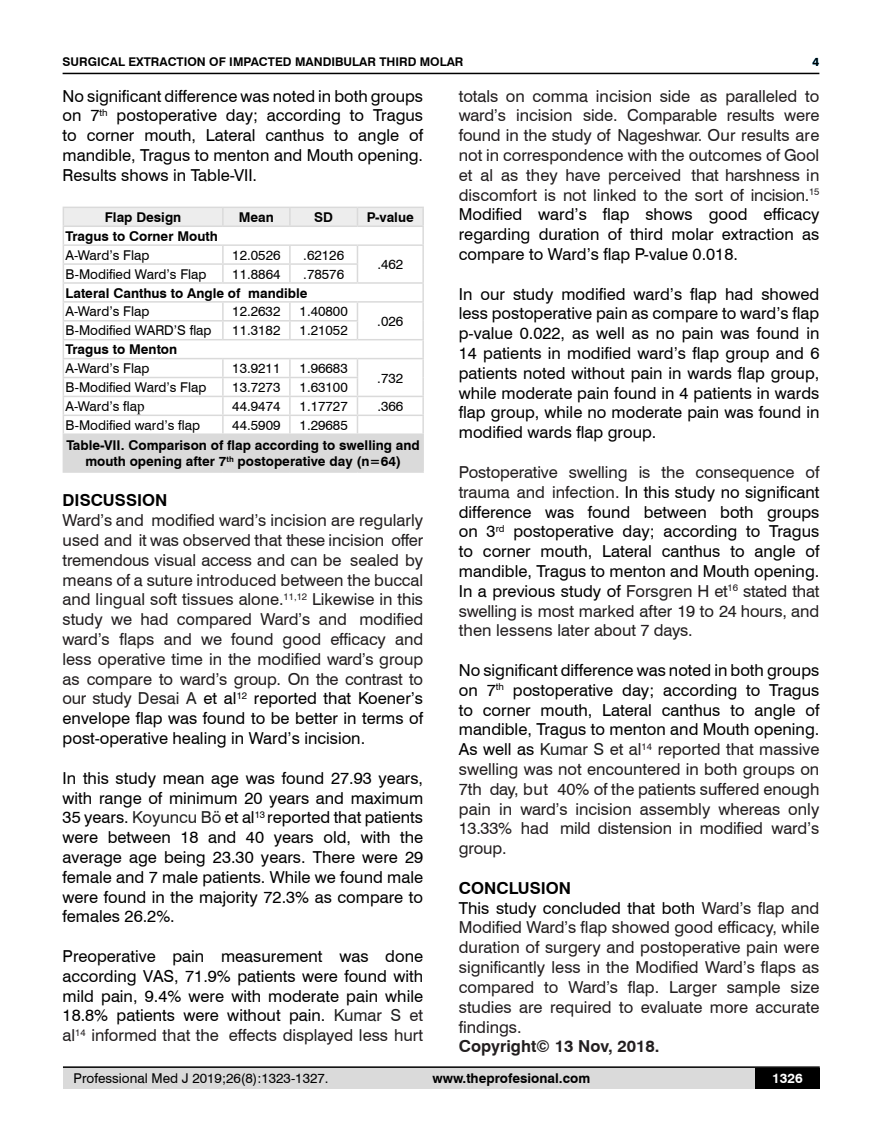
<style>
.page{position:relative;width:882px;height:1145px;background:#fff}
.page>*{position:absolute;margin:0;border:0;box-sizing:border-box;transform-origin:0 0}
.t1{font:16.5px/19.8px "Swiss 721 BT";color:#231f20;text-align:justify}
.t2{font:16.5px/19.8px "Swiss 721 BT";color:#000;text-align:justify}
.t3{font:700 16.5px "Swiss 721 BT";color:#231f20}
.t4{font:700 16.5px "Swiss 721 BT";color:#000}
.t5{font:13.5px "Swiss 721 BT";color:#000}
.t6{font:700 13.5px/16.2px "Swiss 721 BT";color:#000;text-align:center}
.t7{font:700 13.5px "Swiss 721 BT";color:#fff}
.t8{font:700 12px "Swiss 721 BT";color:#000}
.s1{font-family:"Times New Roman";font-size:15px}
.s2{color:#222}
.s3{color:#000}
.s4{color:#231f20}
.s5{font-weight:700;color:#000}
</style>
<div class="page">
<div style="left:63px;top:1067px;width:756px;height:21px;background:#dadada"></div>
<hr style="left:63px;top:1066px;width:756px;height:2px;background:#000">
<hr style="left:63px;top:73px;width:756px;height:1px;background:#000">
<div style="left:754px;top:1068px;width:65px;height:20px;background:#000"></div>
<div style="left:63px;top:434px;width:360px;height:38px;background:#dadada"></div>
<svg style="left:63px;top:207px;width:360px;height:226px"></svg>
<hr style="left:63px;top:433px;width:160px;height:2px;background:#dadada">
<hr style="left:223px;top:433px;width:67px;height:2px;background:#dadada">
<hr style="left:290px;top:433px;width:67px;height:2px;background:#dadada">
<hr style="left:357px;top:433px;width:66px;height:2px;background:#dadada">
<hr style="left:63px;top:471px;width:160px;height:2px;background:#dadada">
<hr style="left:223px;top:471px;width:67px;height:2px;background:#dadada">
<hr style="left:290px;top:471px;width:67px;height:2px;background:#dadada">
<hr style="left:357px;top:471px;width:66px;height:2px;background:#dadada">
<p class="t8" style="left:63px;top:53px;width:402px">SURGICAL EXTRACTION OF IMPACTED MANDIBULAR THIRD MOLAR</p>
<p class="t8" style="left:812px;top:53px;width:8px">4</p>
<p class="t2" style="left:63px;top:85px;width:362px">No significant difference was noted in both groups on 7<sup>th</sup> postoperative day; according to Tragus to corner mouth, Lateral canthus to angle of mandible, Tragus to menton and Mouth opening.<br>Results shows in Table-VII.</p>
<p class="t6" style="left:105px;top:209px;width:78px">Flap Design</p>
<p class="t6" style="left:239px;top:209px;width:37px">Mean</p>
<p class="t6" style="left:314px;top:209px;width:20px">SD</p>
<p class="t6" style="left:366px;top:209px;width:48px">P-value</p>
<p class="t6" style="left:66px;top:227px;width:154px">Tragus to Corner Mouth</p>
<p class="t5" style="left:66px;top:246px;width:85px">A-Ward’s Flap</p>
<p class="t5" style="left:232px;top:246px;width:50px">12.0526</p>
<p class="t5" style="left:303px;top:246px;width:42px">.62126</p>
<p class="t5" style="left:377px;top:255px;width:27px">.462</p>
<p class="t5" style="left:66px;top:264px;width:142px">B-Modified Ward’s Flap</p>
<p class="t5" style="left:232px;top:264px;width:50px">11.8864</p>
<p class="t5" style="left:303px;top:264px;width:42px">.78576</p>
<p class="t6" style="left:66px;top:284px;width:243px">Lateral Canthus to Angle of mandible</p>
<p class="t5" style="left:66px;top:302px;width:85px">A-Ward’s Flap</p>
<p class="t5" style="left:232px;top:302px;width:50px">12.2632</p>
<p class="t5" style="left:299px;top:302px;width:50px">1.40800</p>
<p class="t5" style="left:377px;top:312px;width:27px">.026</p>
<p class="t5" style="left:66px;top:321px;width:147px">B-Modified WARD’S flap</p>
<p class="t5" style="left:232px;top:321px;width:50px">11.3182</p>
<p class="t5" style="left:299px;top:321px;width:50px">1.21052</p>
<p class="t6" style="left:66px;top:341px;width:113px">Tragus to Menton</p>
<p class="t5" style="left:66px;top:359px;width:85px">A-Ward’s Flap</p>
<p class="t5" style="left:232px;top:359px;width:50px">13.9211</p>
<p class="t5" style="left:299px;top:359px;width:50px">1.96683</p>
<p class="t5" style="left:377px;top:368px;width:27px">.732</p>
<p class="t5" style="left:66px;top:378px;width:142px">B-Modified Ward’s Flap</p>
<p class="t5" style="left:232px;top:378px;width:50px">13.7273</p>
<p class="t5" style="left:299px;top:378px;width:50px">1.63100</p>
<p class="t5" style="left:66px;top:397px;width:81px">A-Ward’s fla<span class="s1">p</span></p>
<p class="t5" style="left:232px;top:397px;width:50px">44.9474</p>
<p class="t5" style="left:299px;top:397px;width:50px">1.17727</p>
<p class="t5" style="left:377px;top:397px;width:27px">.366</p>
<p class="t5" style="left:66px;top:416px;width:136px">B-Modified ward’s flap</p>
<p class="t5" style="left:232px;top:416px;width:50px">44.5909</p>
<p class="t5" style="left:299px;top:416px;width:50px">1.29685</p>
<p class="t6" style="left:67px;top:437px;width:354px">Table-VII. Comparison of flap according to swelling and mouth opening after 7<sup>th</sup> postoperative day (n=64)</p>
<p class="t4" style="left:63px;top:489px;width:106px">DISCUSSION</p>
<p class="t1" style="left:63px;top:510px;width:362px">Ward’s and modified ward’s incision are regularly used and it was observed that these incision offer tremendous visual access and can be sealed by means of a suture introduced between the buccal and lingual soft tissues alone.<sup>11,12</sup> Likewise in this study we had compared Ward’s and modified ward’s flaps and we found good efficacy and less operative time in the modified ward’s group as compare to ward’s group. On the contrast to our study <span class="s2">Desai A</span> <span class="s3">et al</span><sup>12</sup> <span class="s3">reported that Koener’s envelope flap was found to be better in terms of post-operative healing in Ward’s incision.</span></p>
<p class="t2" style="left:63px;top:767px;width:362px">In this study mean age was found 27.93 years, with range of minimum 20 years and maximum 35 years. <span class="s2">Koyuncu Bö</span> et al<sup>13</sup> reported that patients were between 18 and 40 years old, with the average age being 23.30 years. There were 29 female and 7 male patients. While we found male were found in the majority 72.3% as compare to females 26.2%.</p>
<p class="t2" style="left:63px;top:945px;width:362px">Preoperative pain measurement was done according VAS, 71.9% patients were found with mild pain, 9.4% were with moderate pain while 18.8% patients were without pain. <span class="s2">Kumar S</span> <span class="s4">et al</span><sup>14</sup> <span class="s4">informed that the effects displayed less hurt</span></p>
<p class="t1" style="left:458px;top:85px;width:362px">totals on comma incision side as paralleled to ward’s incision side. Comparable results were found in the study of Nageshwar. Our results are not in correspondence with the outcomes of Gool et al as they have perceived that harshness in discomfort is not linked to the sort of incision.<sup>15<br></sup><span class="s3">Modified ward’s flap shows good efficacy regarding duration of third molar extraction as compare to Ward’s flap P-value 0.018.</span></p>
<p class="t2" style="left:458px;top:283px;width:362px">In our study modified ward’s flap had showed less postoperative pain as compare to ward’s flap p-value 0.022, as well as no pain was found in 14 patients in modified ward’s flap group and 6 patients noted without pain in wards flap group, while moderate pain found in 4 patients in wards flap group, while no moderate pain was found in modified wards flap group.</p>
<p class="t2" style="left:458px;top:461px;width:362px"><span class="s4">Postoperative swelling is the consequence of trauma and infection.</span> In this study no significant difference was found between both groups on 3<sup>rd</sup> postoperative day; according to Tragus to corner mouth, Lateral canthus to angle of mandible, Tragus to menton and Mouth opening.<br>In a previous study of <span class="s4">Forsgren H et</span><sup>16</sup> <span class="s4">stated that swelling is most marked after 19 to 24 hours, and then lessens later about 7 days.</span></p>
<p class="t1" style="left:458px;top:659px;width:362px"><span class="s3">No significant difference was noted in both groups on 7</span><sup>th</sup> <span class="s3">postoperative day; according to Tragus to corner mouth, Lateral canthus to angle of mandible, Tragus to menton and Mouth opening.<br>As well as</span> <span class="s2">Kumar S</span> et al<sup>14</sup> reported that massive swelling was not encountered in both groups on 7th day, but 40% of the patients suffered enough pain in ward’s incision assembly whereas only 13.33% had mild distension in modified ward’s group.</p>
<p class="t1" style="left:458px;top:877px;width:362px;text-align:left"><span class="s5">CONCLUSION<br></span><span class="s3">This study concluded that both</span> Ward’s flap and Modified Ward’s flap showed good efficacy, while duration of surgery and postoperative pain were significantly less in the Modified Ward’s flaps as compared to Ward’s flap. Larger sample size studies are required to evaluate more accurate findings.</p>
<p class="t3" style="left:458px;top:1035px;width:202px">Copyright© 13 Nov, 2018.</p>
<p class="t5" style="left:74px;top:1069px;width:256px">Professional Med J 2019;26(8):1323-1327.</p>
<p class="t6" style="left:432px;top:1069px;width:159px">www.theprofesional.com</p>
<p class="t7" style="left:771px;top:1069px;width:32px">1326</p>
</div>
